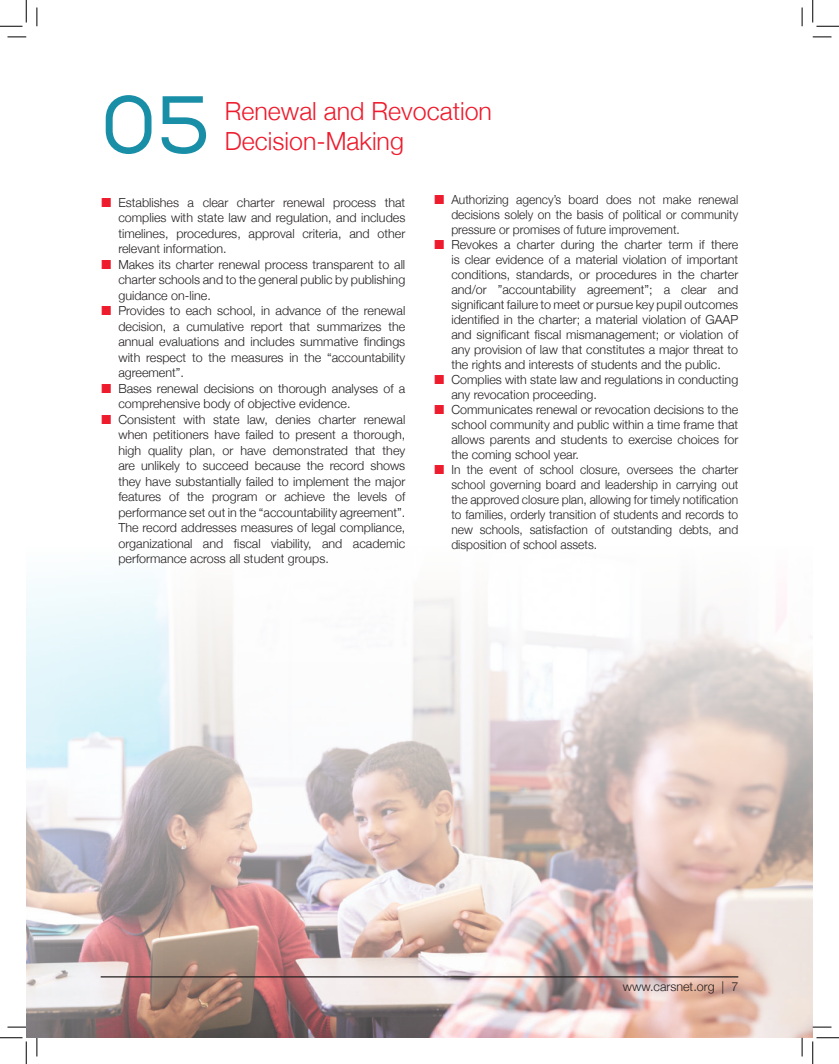
<style>
.page{position:relative;width:839px;height:1064px;background:#fff}
.page>*{position:absolute;margin:0;border:0;box-sizing:border-box;transform-origin:0 0}
.t1{font:80.88px "Nexa";color:#198ea7}
.t2{font:300 25px "Helvetica Neue";color:#ee1b2d}
.t3{font:300 12.5px/15px "Helvetica Neue";color:#231f20;scale:.96 1}
.t4{font:300 12.5px/15.5px "Helvetica Neue";color:#231f20}
</style>
<div class="page">
<img style="left:26px;top:580px;width:787px;height:458px">
<hr style="left:101px;top:976px;width:637px;height:1px;background:#231f20">
<svg style="left:8px;top:36px;width:18px;height:2px"></svg>
<svg style="left:813px;top:36px;width:18px;height:2px"></svg>
<svg style="left:8px;top:1026px;width:18px;height:2px"></svg>
<svg style="left:813px;top:1026px;width:18px;height:2px"></svg>
<svg style="left:36px;top:7px;width:2px;height:19px"></svg>
<svg style="left:36px;top:1038px;width:2px;height:18px"></svg>
<svg style="left:801px;top:7px;width:2px;height:19px"></svg>
<svg style="left:801px;top:1038px;width:2px;height:18px"></svg>
<svg style="left:0;top:0;width:27px;height:27px"></svg>
<svg style="left:0;top:1037px;width:27px;height:27px"></svg>
<svg style="left:812px;top:0;width:27px;height:27px"></svg>
<svg style="left:812px;top:1037px;width:27px;height:27px"></svg>
<h1 class="t1" style="left:101px;top:77px;width:111px">05</h1>
<h2 class="t2" style="left:225px;top:90px;width:269px">Renewal and Revocation</h2>
<h2 class="t2" style="left:225px;top:120px;width:181px">Decision-Making</h2>
<p class="t4" style="left:118px;top:194px;width:288px">Establishes a clear charter renewal process that complies with state law and regulation, and includes timelines, procedures, approval criteria, and other relevant information.<br>Makes its charter renewal process transparent to all charter schools and to the general public by publishing guidance on-line.<br>Provides to each school, in advance of the renewal decision, a cumulative report that summarizes the annual evaluations and includes summative findings with respect to the measures in the “accountability agreement”.<br>Bases renewal decisions on thorough analyses of a comprehensive body of objective evidence.<br>Consistent with state law, denies charter renewal when petitioners have failed to present a thorough, high quality plan, or have demonstrated that they are unlikely to succeed because the record shows they have substantially failed to implement the major features of the program or achieve the levels of performance set out in the “accountability agreement”.<br>The record addresses measures of legal compliance, organizational and fiscal viability, and academic performance across all student groups.</p>
<p class="t3" style="left:451px;top:192px;width:300px">Authorizing agency’s board does not make renewal decisions solely on the basis of political or community pressure or promises of future improvement.<br>Revokes a charter during the charter term if there is clear evidence of a material violation of important conditions, standards, or procedures in the charter and/or ”accountability agreement”; a clear and significant failure to meet or pursue key pupil outcomes identified in the charter; a material violation of GAAP and significant fiscal mismanagement; or violation of any provision of law that constitutes a major threat to the rights and interests of students and the public.<br>Complies with state law and regulations in conducting any revocation proceeding.<br>Communicates renewal or revocation decisions to the school community and public within a time frame that allows parents and students to exercise choices for the coming school year.<br>In the event of school closure, oversees the charter school governing board and leadership in carrying out the approved closure plan, allowing for timely notification to families, orderly transition of students and records to new schools, satisfaction of outstanding debts, and disposition of school assets.</p>
<p class="t4" style="left:623px;top:978px;width:117px">www.carsnet.org | 7</p>
</div>
